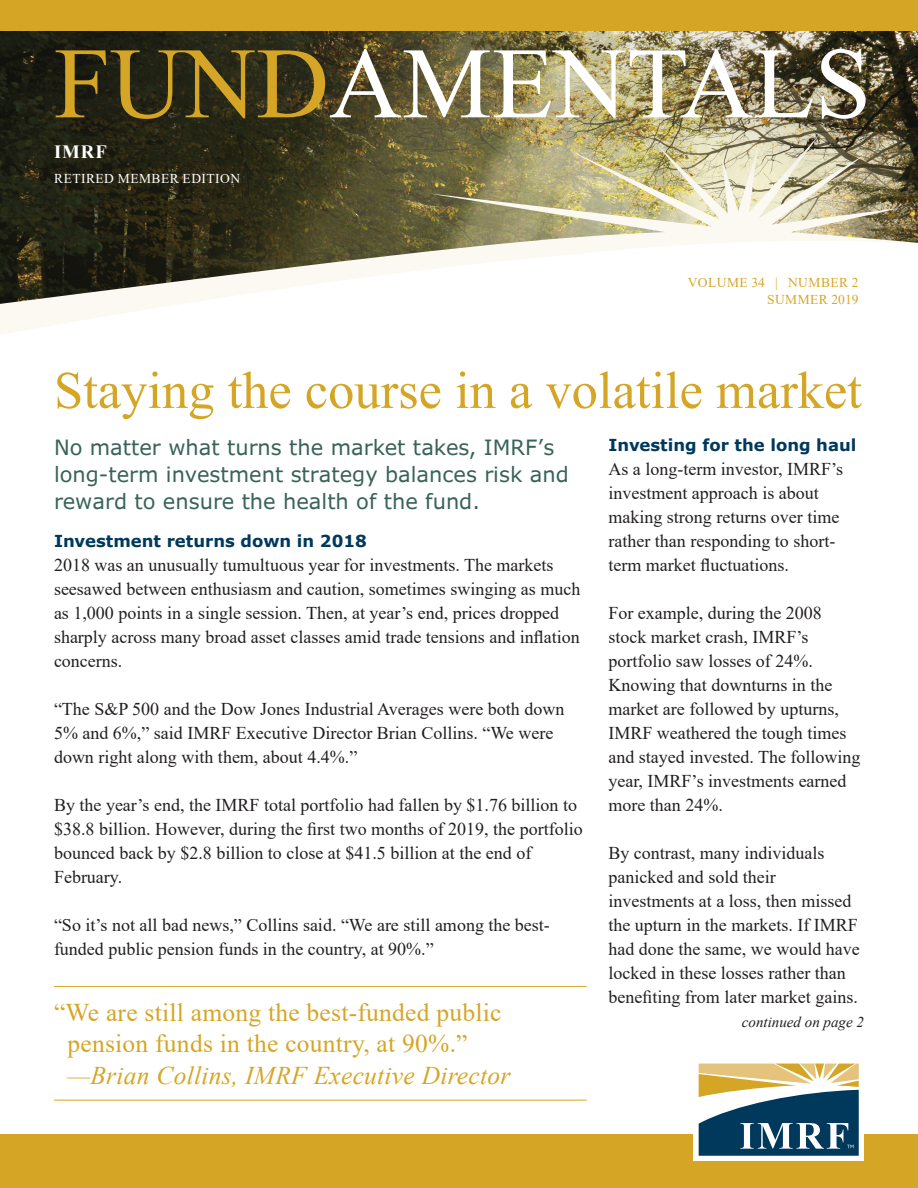
<style>
.page{position:relative;width:918px;height:1188px;background:#fff}
.page>*{position:absolute;margin:0;border:0;box-sizing:border-box;transform-origin:0 0}
.t1{font:101.1px "Times New Roman";color:#fff}
.t2{font:52.5px "Times New Roman";color:#d5a626}
.Pull_quote_-_Yellow{font:25.5px/31.5px "Times New Roman";letter-spacing:.01em;color:#d5a626}
.Lead_Paragraph{font:21px/27px "Verdana Pro";color:#386359}
.t3{font:700 18.75px "Times New Roman";color:#fff}
.Story_Text{font:18px/24px "Times New Roman";color:#231f20}
.Subhead{font:700 16.5px "Verdana Pro";color:#00395c}
.t4{font:italic 15px "Times New Roman";color:#231f20}
.t5{font:13.5px "Times New Roman";letter-spacing:.035em;color:#d5a626}
.t6{font:13.5px "Times New Roman";letter-spacing:.035em;color:#fff}
.s1{color:#d5a626}
.s2{font-style:italic}
</style>
<div class="page">
<div style="left:0;top:1134px;width:918px;height:54px;background:#d5a626"></div>
<svg style="left:0;top:304px;width:177px;height:31px"></svg>
<img style="left:0;top:200px;width:918px;height:104px">
<div style="left:0;top:0;width:918px;height:200px;background:#231f20;opacity:.9"></div>
<div style="left:0;top:0;width:918px;height:30px;background:#d5a626"></div>
<div style="left:693px;top:1058px;width:171px;height:103px;background:#fff"></div>
<svg style="left:699px;top:1064px;width:160px;height:92px"></svg>
<hr style="left:54px;top:986px;width:533px;height:1px;background:#d5a626">
<hr style="left:54px;top:1100px;width:533px;height:1px;background:#d5a626">
<p class="t1" style="left:54px;top:12px;width:819px"><span class="s1">FUND</span>AMENTALS</p>
<p class="t3" style="left:54px;top:138px;width:54px">IMRF</p>
<p class="t6" style="left:54px;top:169px;width:187px">RETIRED MEMBER EDITION</p>
<p class="t5" style="left:688px;top:273px;width:172px">VOLUME 34 | NUMBER 2</p>
<p class="t5" style="left:767px;top:289px;width:93px">SUMMER 2019</p>
<p class="t2" style="left:54px;top:353px;width:809px">Staying the course in a volatile market</p>
<p class="Lead_Paragraph" style="left:54px;top:434px;width:516px">No matter what turns the market takes, IMRF’s long-term investment strategy balances risk and reward to ensure the health of the fund.</p>
<p class="Subhead" style="left:608px;top:435px;width:250px">Investing for the long haul</p>
<p class="Story_Text" style="left:608px;top:457px;width:236px">As a long-term investor, IMRF’s investment approach is about making strong returns over time rather than responding to short&shy;term market fluctuations.</p>
<p class="Story_Text" style="left:608px;top:601px;width:254px">For example, during the 2008 stock market crash, IMRF’s portfolio saw losses of 24%.<br>Knowing that downturns in the market are followed by upturns,<br>IMRF weathered the tough times and stayed invested. The following year, IMRF’s investments earned more than 24%.</p>
<p class="Story_Text" style="left:608px;top:841px;width:253px">By contrast, many individuals panicked and sold their investments at a loss, then missed the upturn in the markets. If IMRF had done the same, we would have locked in these losses rather than benefiting from later market gains.</p>
<p class="t4" style="left:742px;top:1012px;width:124px">continued on page 2</p>
<p class="Subhead" style="left:54px;top:531px;width:314px">Investment returns down in 2018</p>
<p class="Story_Text" style="left:54px;top:553px;width:528px">2018 was an unusually tumultuous year for investments. The markets seesawed between enthusiasm and caution, sometimes swinging as much as 1,000 points in a single session. Then, at year’s end, prices dropped sharply across many broad asset classes amid trade tensions and inflation concerns.</p>
<p class="Story_Text" style="left:54px;top:697px;width:512px">“The S&amp;P 500 and the Dow Jones Industrial Averages were both down<br>5% and 6%,” said IMRF Executive Director Brian Collins. “We were down right along with them, about 4.4%.”</p>
<p class="Story_Text" style="left:54px;top:793px;width:530px">By the year’s end, the IMRF total portfolio had fallen by $1.76 billion to $38.8 billion. However, during the first two months of 2019, the portfolio bounced back by $2.8 billion to close at $41.5 billion at the end of February.</p>
<p class="Story_Text" style="left:54px;top:913px;width:497px">“So it’s not all bad news,” Collins said. “We are still among the best&shy;funded public pension funds in the country, at 90%.”</p>
<p class="Pull_quote_-_Yellow" style="left:68px;top:995px;width:444px;text-indent:-14px">“We are still among the best-funded public pension funds in the country, at 90%.” <span class="s2">—Brian Collins, IMRF Executive Director</span></p>
</div>
